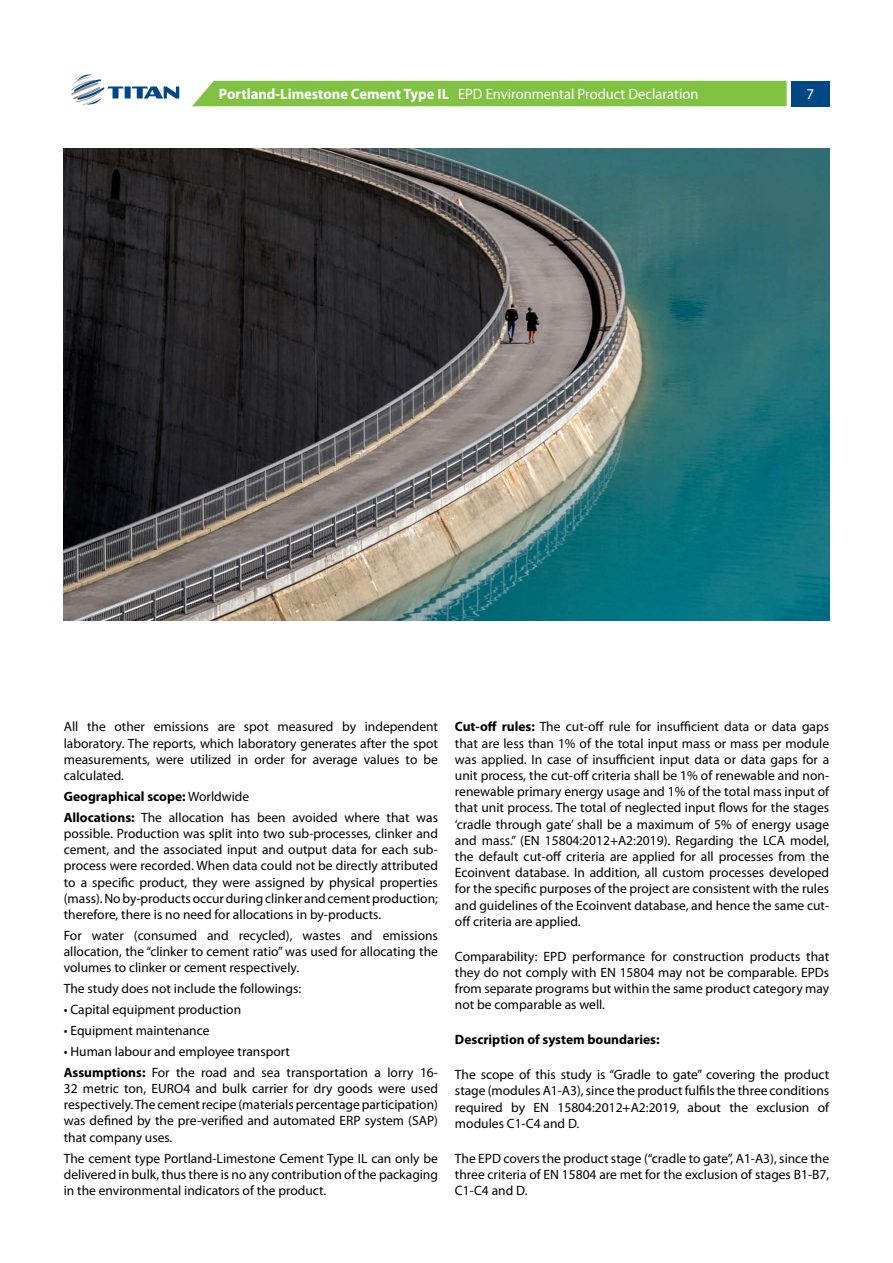
<style>
.page{position:relative;width:893px;height:1263px;background:#fff}
.page>*{position:absolute;margin:0;border:0;box-sizing:border-box;transform-origin:0 0}
.t1{font:15px "Myriad Pro";color:#fff}
.t2{font:700 15px "Myriad Pro";color:#fff}
.t3{font:13.5px/16.2px "Myriad Pro";color:#000;text-align:justify}
.t4{font:700 13.5px "Myriad Pro";color:#000}
.s1{font-weight:700}
</style>
<div class="page">
<div style="left:192px;top:81px;width:595px;height:25px;background:#80c342"></div>
<svg style="left:71px;top:74px;width:108px;height:31px"></svg>
<div style="left:791px;top:81px;width:38px;height:25px;background:#004785"></div>
<img style="left:64px;top:149px;width:765px;height:472px">
<p class="t2" style="left:219px;top:84px;width:227px">CEM I 42,5 R and CEM I 42,5 R - SR 5</p>
<p class="t1" style="left:219px;top:85px;width:485px"><span class="s1">Portland-Limestone Cement Type IL</span> EPD Environmental Product Declarartion</p>
<p class="t1" style="left:458px;top:85px;width:242px">EPD Environmental Product Declaration</p>
<p class="t1" style="left:806px;top:85px;width:9px">7</p>
<p class="t3" style="left:64px;top:718px;width:376px">All the other emissions are spot measured by independent laboratory. The reports, which laboratory generates after the spot measurements, were utilized in order for average values to be calculated.</p>
<p class="t3" style="left:64px;top:786px;width:376px;line-height:20.9px"><span class="s1">Geographical scope:</span> Worldwide<br><span class="s1">Allocations:</span> The allocation has been avoided where that was</p>
<p class="t3" style="left:64px;top:825px;width:376px">possible. Production was split into two sub-processes, clinker and cement, and the associated input and output data for each sub&shy;process were recorded. When data could not be directly attributed to a specific product, they were assigned by physical properties (mass). No by-products occur during clinker and cement production; therefore, there is no need for allocations in by-products.</p>
<p class="t3" style="left:64px;top:927px;width:376px">For water (consumed and recycled), wastes and emissions allocation, the “clinker to cement ratio” was used for allocating the volumes to clinker or cement respectively.</p>
<p class="t3" style="left:64px;top:980px;width:239px">The study does not include the followings:</p>
<p class="t3" style="left:64px;top:1001px;width:179px">• Capital equipment production</p>
<p class="t3" style="left:64px;top:1022px;width:147px">• Equipment maintenance</p>
<p class="t3" style="left:64px;top:1041px;width:376px;line-height:20.9px">• Human labour and employee transport<br><span class="s1">Assumptions:</span> For the road and sea transportation a lorry 16-</p>
<p class="t3" style="left:64px;top:1080px;width:376px">32 metric ton, EURO4 and bulk carrier for dry goods were used respectively. The cement recipe (materials percentage participation) was defined by the pre-verified and automated ERP system (SAP) that company uses.</p>
<p class="t3" style="left:64px;top:1150px;width:376px">The cement type Portland-Limestone Cement Type IL can only be delivered in bulk, thus there is no any contribution of the packaging in the environmental indicators of the product.</p>
<p class="t3" style="left:159px;top:1150px;width:211px">s CEM I 42,5 R and CEM I 42,5 R - SR 5</p>
<p class="t3" style="left:324px;top:1182px;width:9px">s.</p>
<p class="t3" style="left:455px;top:718px;width:376px"><span class="s1">Cut-off rules:</span> The cut-off rule for insufficient data or data gaps that are less than 1% of the total input mass or mass per module was applied. In case of insufficient input data or data gaps for a unit process, the cut-off criteria shall be 1% of renewable and non&shy;renewable primary energy usage and 1% of the total mass input of that unit process. The total of neglected input flows for the stages ‘cradle through gate’ shall be a maximum of 5% of energy usage and mass.” (EN 15804:2012+A2:2019). Regarding the LCA model, the default cut-off criteria are applied for all processes from the Ecoinvent database. In addition, all custom processes developed for the specific purposes of the project are consistent with the rules and guidelines of the Ecoinvent database, and hence the same cut&shy;off criteria are applied.</p>
<p class="t3" style="left:455px;top:948px;width:376px">Comparability: EPD performance for construction products that they do not comply with EN 15804 may not be comparable. EPDs from separate programs but within the same product category may not be comparable as well.</p>
<p class="t4" style="left:455px;top:1031px;width:206px">Description of system boundaries:</p>
<p class="t3" style="left:455px;top:1066px;width:376px">The scope of this study is “Gradle to gate” covering the product stage (modules A1-A3), since the product fulfils the three conditions required by EN 15804:2012+A2:2019, about the exclusion of modules C1-C4 and D.</p>
<p class="t3" style="left:455px;top:1150px;width:376px">The EPD covers the product stage (“cradle to gate”, A1-A3), since the three criteria of EN 15804 are met for the exclusion of stages B1-B7, C1-C4 and D.</p>
<p class="t4" style="left:488px;top:718px;width:6px">f</p>
<p class="t3" style="left:595px;top:718px;width:5px">f</p>
<p class="t3" style="left:680px;top:718px;width:13px">f</p>
<p class="t3" style="left:616px;top:751px;width:13px">f</p>
<p class="t3" style="left:581px;top:767px;width:5px">f</p>
<p class="t3" style="left:553px;top:848px;width:5px">f</p>
<p class="t3" style="left:462px;top:913px;width:5px">f</p>
</div>
